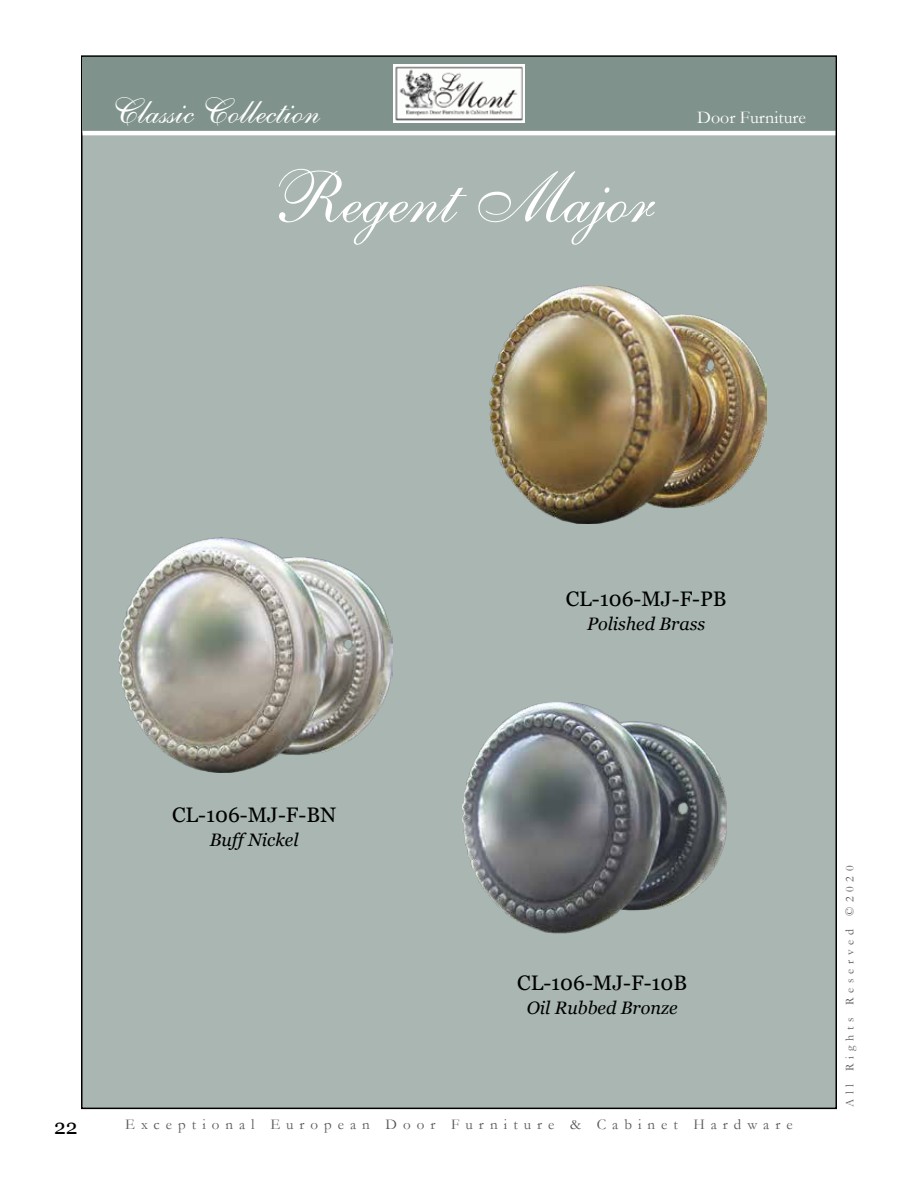
<style>
.page{position:relative;width:918px;height:1188px;background:#fff}
.page>*{position:absolute;margin:0;border:0;box-sizing:border-box;transform-origin:0 0}
.t1{font:72px "English 111 Vivace BT";color:#fff}
.t2{font:36px "English 111 Vivace BT";color:#fff}
.t3{font:21px "Georgia";color:#000}
.t4{font:21px "Georgia";color:#000101}
.t5{font:italic 18px "Georgia";color:#000}
.t6{font:18px "Garamond";color:#fff}
.t7{font:15px "Garamond";letter-spacing:.4em;color:#58595b}
.t8{font:12px "Garamond";letter-spacing:.4em;color:#58595b}
</style>
<div class="page">
<div style="left:82px;top:56px;width:754px;height:1052px;background:#a9b6b1"></div>
<div style="left:83px;top:57px;width:752px;height:76px;background:#7f928b"></div>
<hr style="left:83px;top:131px;width:752px;height:4px;background:#fff">
<img style="left:394px;top:65px;width:130px;height:58px">
<img style="left:119px;top:537px;width:274px;height:235px">
<img style="left:462px;top:702px;width:265px;height:232px">
<img style="left:489px;top:286px;width:277px;height:238px">
<h2 class="t2" style="left:111px;top:88px;width:210px">Classic Collection</h2>
<h1 class="t1" style="left:270px;top:154px;width:385px">Regent Major</h1>
<p class="t6" style="left:697px;top:105px;width:110px">Door Furniture</p>
<h3 class="t3" style="left:566px;top:586px;width:162px">CL-106-MJ-F-PB</h3>
<p class="t5" style="left:587px;top:612px;width:120px">Polished Brass</p>
<h3 class="t3" style="left:172px;top:802px;width:166px">CL-106-MJ-F-BN</h3>
<p class="t5" style="left:210px;top:828px;width:90px">Buff Nickel</p>
<h3 class="t4" style="left:54px;top:1114px;width:25px">22</h3>
<h3 class="t3" style="left:517px;top:970px;width:171px">CL-106-MJ-F-10B</h3>
<p class="t5" style="left:527px;top:996px;width:152px">Oil Rubbed Bronze</p>
<p class="t7" style="left:125px;top:1114px;width:669px">Exceptional European Door Furniture &amp; Cabinet Hardware</p>
<p class="t8" style="left:842px;top:1107px;width:243px;rotate:-90deg">All Rights Reserved ©2020</p>
</div>
